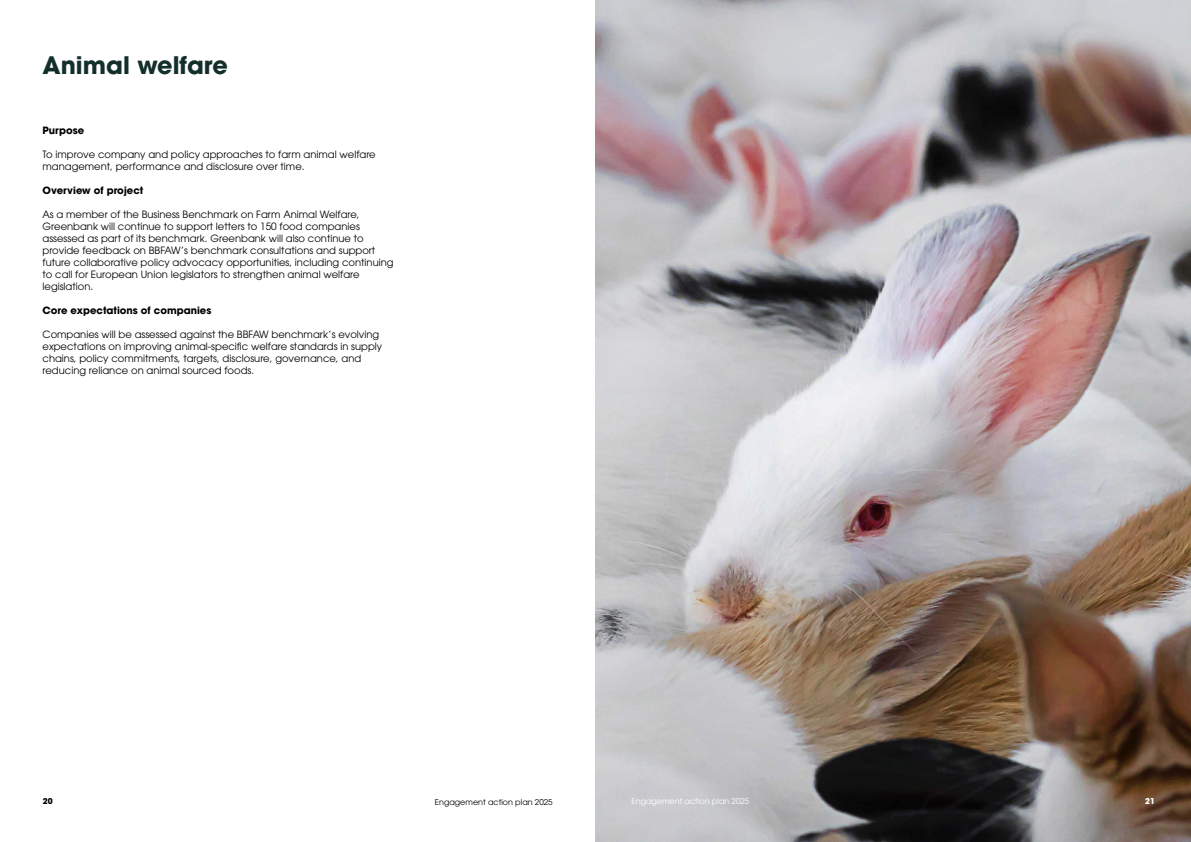
<style>
.page{position:relative;width:1191px;height:842px;background:#fff}
.page>*{position:absolute;margin:0;border:0;box-sizing:border-box;transform-origin:0 0}
.t1{font:700 24px "ITC Avant Garde Pro";color:#132f2a}
.t2{font:10px/12px "ITC Avant Garde Pro";color:#000}
.t3{font:700 10px "ITC Avant Garde Pro";color:#000}
.t4{font:8px "ITC Avant Garde Pro";color:#000}
.t5{font:8px "ITC Avant Garde Pro";color:#fff}
.t6{font:700 8px "ITC Avant Garde Pro";color:#000}
.t7{font:700 8px "ITC Avant Garde Pro";color:#fff}
</style>
<div class="page">
<img style="left:595px;top:0;width:596px;height:842px">
<h1 class="t1" style="left:43px;top:49px;width:187px">Animal welfare</h1>
<p class="t3" style="left:43px;top:123px;width:43px">Purpose</p>
<p class="t2" style="left:43px;top:148px;width:335px">To improve company and policy approaches to farm animal welfare management, performance and disclosure over time.</p>
<p class="t3" style="left:43px;top:183px;width:102px">Overview of project</p>
<p class="t2" style="left:43px;top:208px;width:352px">As a member of the Business Benchmark on Farm Animal Welfare, Greenbank will continue to support letters to 150 food companies assessed as part of its benchmark. Greenbank will also continue to provide feedback on BBFAW’s benchmark consultations and support future collaborative policy advocacy opportunities, including continuing to call for European Union legislators to strengthen animal welfare legislation.</p>
<p class="t3" style="left:43px;top:303px;width:170px">Core expectations of companies</p>
<p class="t2" style="left:43px;top:328px;width:341px">Companies will be assessed against the BBFAW benchmark’s evolving expectations on improving animal-specific welfare standards in supply chains, policy commitments, targets, disclosure, governance, and reducing reliance on animal sourced foods.</p>
<p class="t6" style="left:43px;top:796px;width:11px">20</p>
<p class="t4" style="left:435px;top:797px;width:119px">Engagement action plan 2025</p>
<p class="t5" style="left:631px;top:796px;width:119px">Engagement action plan 2025</p>
<p class="t7" style="left:1145px;top:796px;width:11px">21</p>
</div>
